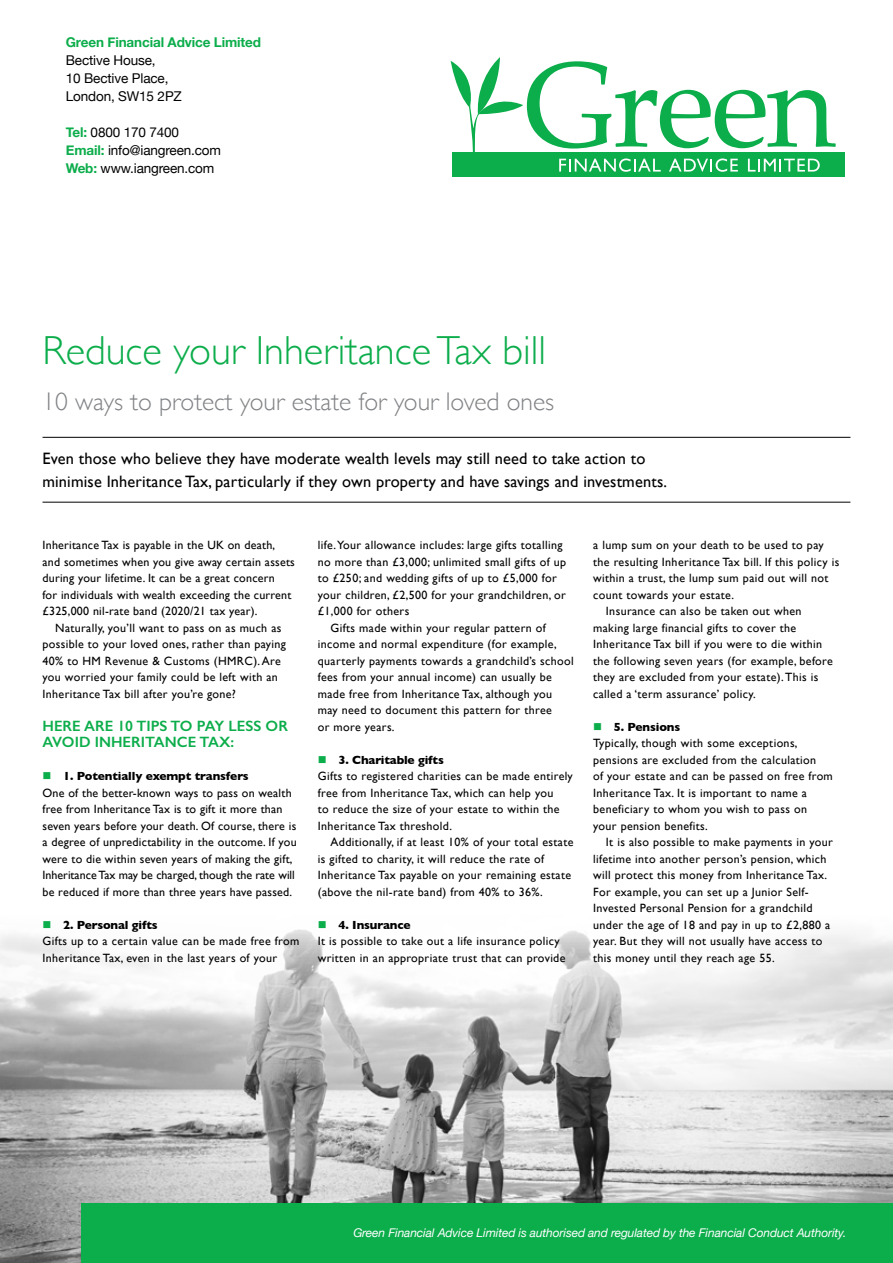
<style>
.page{position:relative;width:893px;height:1263px;background:#fff}
.page>*{position:absolute;margin:0;border:0;box-sizing:border-box;transform-origin:0 0}
.t1{font:300 40.5px "Gill Sans";color:#0cad4b}
.t2{font:300 25.5px "Gill Sans";color:#808285}
.t3{font:16.5px/22.5px "Gill Sans";letter-spacing:.01em;color:#000}
.t4{font:600 15px/16.5px "Gill Sans";color:#0cad4b}
.t5{font:13.5px/18px "Helvetica Neue";letter-spacing:-.01em;color:#000}
.t6{font:700 13.5px "Helvetica Neue";letter-spacing:-.01em;color:#0cad4b}
.t7{font:12px/16.5px "Gill Sans";letter-spacing:.03em;color:#000}
.t8{font:italic 12px "Helvetica Neue";letter-spacing:-.01em;color:#fff}
.s1{font-weight:700;color:#0cad4b}
.s2{color:#0cad4b}
.s3{font-weight:700}
</style>
<div class="page">
<img style="left:0;top:929px;width:893px;height:334px">
<hr style="left:43px;top:502px;width:807px;height:1px;background:#000">
<hr style="left:43px;top:437px;width:807px;height:1px;background:#000">
<div style="left:82px;top:1203px;width:811px;height:60px;background:#0cad4b"></div>
<div style="left:452px;top:152px;width:392px;height:24px;background:#0cad4b"></div>
<svg style="left:451px;top:57px;width:385px;height:115px"></svg>
<p class="t6" style="left:66px;top:34px;width:197px">Green Financial Advice Limited</p>
<p class="t5" style="left:66px;top:51px;width:118px">Bective House,<br>10 Bective Place,<br>London, SW15 2PZ</p>
<p class="t5" style="left:66px;top:123px;width:157px"><span class="s1">Tel:</span> 0800 170 7400<br><span class="s1">Email:</span> info@iangreen.com<br><span class="s1">Web:</span> www.iangreen.com</p>
<h1 class="t1" style="left:43px;top:328px;width:505px">Reduce your Inheritance Tax bill</h1>
<h2 class="t2" style="left:43px;top:387px;width:513px">10 ways to protect your estate for your loved ones</h2>
<h3 class="t3" style="left:42px;top:447px;width:626px">Even those who believe they have moderate wealth levels may still need to take action to minimise Inheritance Tax, particularly if they own property and have savings and investments.</h3>
<p class="t7" style="left:43px;top:537px;width:254px">Inheritance Tax is payable in the UK on death, and sometimes when you give away certain assets during your lifetime. It can be a great concern<br>for individuals with wealth exceeding the current £325,000 nil-rate band (2020/21 tax year).</p>
<p class="t7" style="left:43px;top:619px;width:245px;text-indent:13px">Naturally, you’ll want to pass on as much as possible to your loved ones, rather than paying 40% to HM Revenue &amp; Customs (HMRC). Are you worried your family could be left with an Inheritance Tax bill after you’re gone?</p>
<p class="t4" style="left:43px;top:717px;width:247px">HERE ARE 10 TIPS TO PAY LESS OR<br>AVOID INHERITANCE TAX:</p>
<p class="t7" style="left:43px;top:768px;width:256px"><span class="s2">■</span> <span class="s3">1. Potentially exempt transfers<br></span>One of the better-known ways to pass on wealth free from Inheritance Tax is to gift it more than seven years before your death. Of course, there is a degree of unpredictability in the outcome. If you were to die within seven years of making the gift, Inheritance Tax may be charged, though the rate will be reduced if more than three years have passed.</p>
<p class="t7" style="left:43px;top:916px;width:258px"><span class="s2">■</span> <span class="s3">2. Personal gifts<br></span>Gifts up to a certain value can be made free from<br>Inheritance Tax, even in the last years of your</p>
<p class="t7" style="left:318px;top:537px;width:246px">life. Your allowance includes: large gifts totalling</p>
<p class="t7" style="left:318px;top:553px;width:250px">no more than £3,000; unlimited small gifts of up</p>
<p class="t7" style="left:318px;top:570px;width:240px">to £250; and wedding gifts of up to £5,000 for</p>
<p class="t7" style="left:318px;top:586px;width:250px">your children, £2,500 for your grandchildren, or</p>
<p class="t7" style="left:318px;top:603px;width:93px">£1,000 for others</p>
<p class="t7" style="left:331px;top:619px;width:217px">Gifts made within your regular pattern of</p>
<p class="t7" style="left:318px;top:636px;width:240px">income and normal expenditure (for example,</p>
<p class="t7" style="left:318px;top:652px;width:257px">quarterly payments towards a grandchild’s school</p>
<p class="t7" style="left:318px;top:669px;width:235px">fees from your annual income) can usually be</p>
<p class="t7" style="left:318px;top:685px;width:236px">made free from Inheritance Tax, although you</p>
<p class="t7" style="left:318px;top:702px;width:235px">may need to document this pattern for three</p>
<p class="t7" style="left:318px;top:718px;width:78px">or more years.</p>
<p class="t7" style="left:318px;top:751px;width:257px"><span class="s2">■</span> <span class="s3">3. Charitable gifts<br></span>Gifts to registered charities can be made entirely free from Inheritance Tax, which can help you<br>to reduce the size of your estate to within the Inheritance Tax threshold.</p>
<p class="t7" style="left:318px;top:834px;width:257px;text-indent:13px">Additionally, if at least 10% of your total estate is gifted to charity, it will reduce the rate of Inheritance Tax payable on your remaining estate (above the nil-rate band) from 40% to 36%.</p>
<p class="t7" style="left:318px;top:916px;width:249px"><span class="s2">■</span> <span class="s3">4. Insurance<br></span>It is possible to take out a life insurance policy written in an appropriate trust that can provide</p>
<p class="t7" style="left:593px;top:537px;width:232px">a lump sum on your death to be used to pay</p>
<p class="t7" style="left:593px;top:553px;width:248px">the resulting Inheritance Tax bill. If this policy is</p>
<p class="t7" style="left:593px;top:570px;width:237px">within a trust, the lump sum paid out will not</p>
<p class="t7" style="left:593px;top:586px;width:142px">count towards your estate.</p>
<p class="t7" style="left:606px;top:603px;width:197px">Insurance can also be taken out when</p>
<p class="t7" style="left:593px;top:619px;width:205px">making large financial gifts to cover the</p>
<p class="t7" style="left:593px;top:636px;width:231px">Inheritance Tax bill if you were to die within</p>
<p class="t7" style="left:593px;top:652px;width:241px">the following seven years (for example, before</p>
<p class="t7" style="left:593px;top:669px;width:227px">they are excluded from your estate). This is</p>
<p class="t7" style="left:593px;top:685px;width:164px">called a ‘term assurance’ policy.</p>
<p class="t7" style="left:593px;top:718px;width:241px"><span class="s2">■</span> <span class="s3">5. Pensions<br></span>Typically, though with some exceptions, pensions are excluded from the calculation<br>of your estate and can be passed on free from Inheritance Tax. It is important to name a beneficiary to whom you wish to pass on your pension benefits.</p>
<p class="t7" style="left:593px;top:834px;width:241px;text-indent:13px">It is also possible to make payments in your lifetime into another person’s pension, which will protect this money from Inheritance Tax.<br>For example, you can set up a Junior Self-Invested Personal Pension for a grandchild under the age of 18 and pay in up to £2,880 a year. But they will not usually have access to this money until they reach age 55.</p>
<p class="t8" style="left:353px;top:1226px;width:494px">Green Financial Advice Limited is authorised and regulated by the Financial Conduct Authority.</p>
</div>
